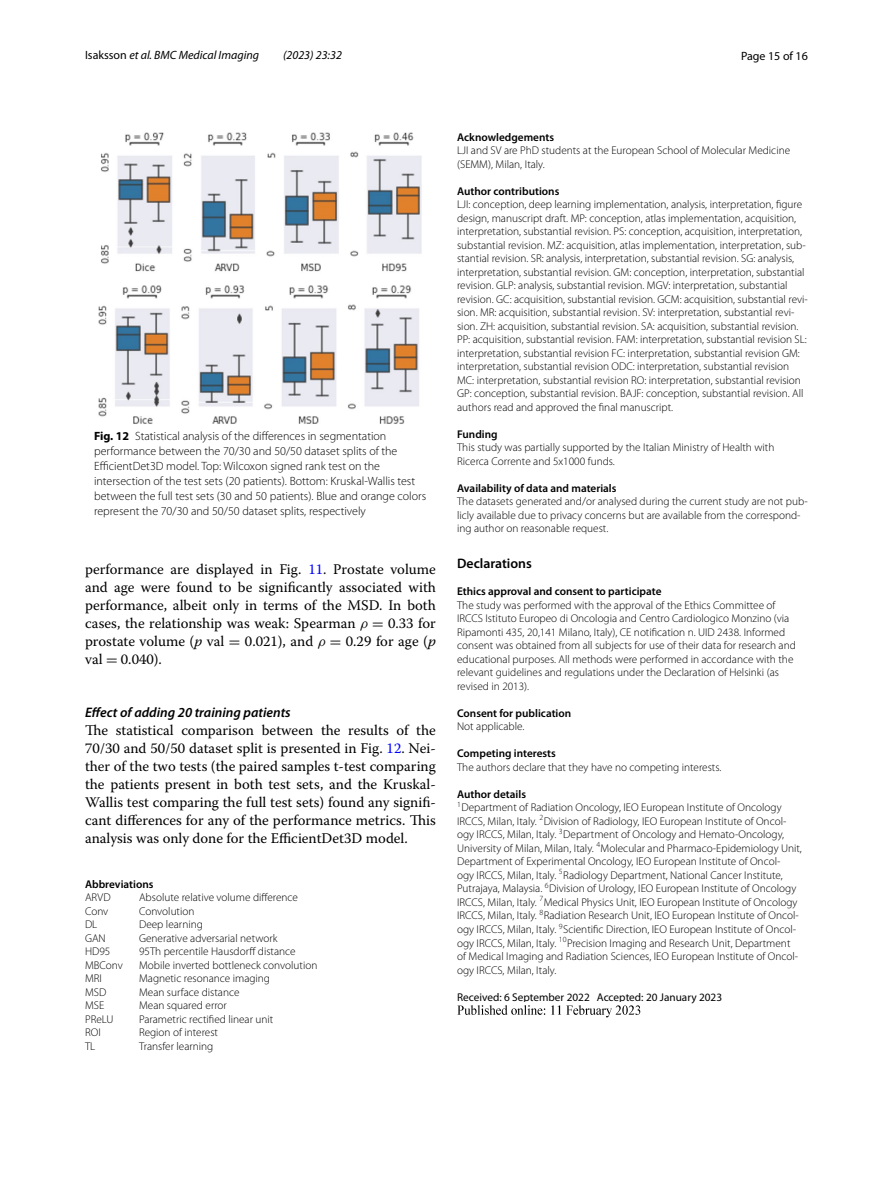
<style>
.page{position:relative;width:893px;height:1187px;background:#fff}
.page>*{position:absolute;margin:0;border:0;box-sizing:border-box;transform-origin:0 0}
.t1{font:14.7px/18px "Warnock Pro";color:#000;text-align:justify}
.t2{font:italic 600 13.8px "Myriad Pro";color:#000}
.t3{font:600 13.8px "Myriad Pro";color:#000}
.t4{font:300 12px/15px "Myriad Pro";color:#000}
.t5{font:italic 12px "Myriad Pro";color:#000}
.t6{font:12px "Myriad Pro";color:#000}
.t7{font:300 11.25px/13.5px "Myriad Pro";color:#000}
.t8{font:600 11.25px "Myriad Pro";color:#000}
.t9{font:11.25px "Myriad Pro";color:#000}
.s1{font-style:normal}
.s2{font-weight:700}
.s3{color:#00f}
.s4{font-family:"MTMI46"}
.s5{font-family:"MTSY"}
.s6{font-style:italic}
.s7{font-family:"MTMI47"}
.s8{font-weight:600}
</style>
<div class="page">
<img style="left:457px;top:1005px;width:184px;height:13px">
<img style="left:99px;top:133px;width:323px;height:291px">
<p class="t5" style="left:85px;top:48px;width:176px"><span class="s1">Isaksson</span> et al. BMC Medical Imaging</p>
<p class="t5" style="left:283px;top:48px;width:60px">(2023) 23:32</p>
<p class="t6" style="left:741px;top:48px;width:68px">Page 15 of 16</p>
<p class="t4" style="left:94px;top:429px;width:334px"><span class="s2">Fig. 12</span> Statistical analysis of the differences in segmentation performance between the 70/30 and 50/50 dataset splits of the EfficientDet3D model. Top: Wilcoxon signed rank test on the intersection of the test sets (20 patients). Bottom: Kruskal-Wallis test between the full test sets (30 and 50 patients). Blue and orange colors represent the 70/30 and 50/50 dataset splits, respectively</p>
<p class="t1" style="left:85px;top:560px;width:352px">performance are displayed in Fig. <span class="s3">11</span>. Prostate volume and age were found to be significantly associated with performance, albeit only in terms of the MSD. In both cases, the relationship was weak: Spearman <span class="s4">ρ</span> <span class="s5">=</span> 0.33 for prostate volume (<span class="s6">p</span> val <span class="s5">=</span> 0.021), and <span class="s7">ρ</span> <span class="s5">=</span> 0.29 for age (<span class="s6">p </span>val <span class="s5">=</span> 0.040).</p>
<p class="t2" style="left:85px;top:703px;width:207px">Effect of adding 20 training patients</p>
<p class="t1" style="left:85px;top:720px;width:352px">The statistical comparison between the results of the 70/30 and 50/50 dataset split is presented in Fig. <span class="s3">12</span>. Nei&shy;ther of the two tests (the paired samples t-test comparing the patients present in both test sets, and the Kruskal-Wallis test comparing the full test sets) found any signifi&shy;cant differences for any of the performance metrics. This analysis was only done for the EfficientDet3D model.</p>
<p class="t8" style="left:85px;top:876px;width:70px">Abbreviations</p>
<p class="t7" style="left:85px;top:890px;width:27px">ARVD</p>
<p class="t7" style="left:139px;top:890px;width:161px">Absolute relative volume difference</p>
<p class="t7" style="left:85px;top:904px;width:25px">Conv</p>
<p class="t7" style="left:139px;top:904px;width:57px">Convolution</p>
<p class="t7" style="left:85px;top:917px;width:14px">DL</p>
<p class="t7" style="left:139px;top:917px;width:65px">Deep learning</p>
<p class="t7" style="left:85px;top:931px;width:22px">GAN</p>
<p class="t7" style="left:139px;top:931px;width:140px">Generative adversarial network</p>
<p class="t7" style="left:85px;top:944px;width:27px">HD95</p>
<p class="t7" style="left:139px;top:944px;width:158px">95Th percentile Hausdorff distance</p>
<p class="t7" style="left:85px;top:958px;width:39px">MBConv</p>
<p class="t7" style="left:139px;top:958px;width:180px">Mobile inverted bottleneck convolution</p>
<p class="t7" style="left:85px;top:971px;width:18px">MRI</p>
<p class="t7" style="left:139px;top:971px;width:132px">Magnetic resonance imaging</p>
<p class="t7" style="left:85px;top:985px;width:23px">MSD</p>
<p class="t7" style="left:139px;top:985px;width:102px">Mean surface distance</p>
<p class="t7" style="left:85px;top:998px;width:21px">MSE</p>
<p class="t7" style="left:139px;top:998px;width:89px">Mean squared error</p>
<p class="t7" style="left:85px;top:1012px;width:30px">PReLU</p>
<p class="t7" style="left:139px;top:1012px;width:136px">Parametric rectified linear unit</p>
<p class="t7" style="left:85px;top:1025px;width:17px">ROI</p>
<p class="t7" style="left:139px;top:1025px;width:81px">Region of interest</p>
<p class="t7" style="left:85px;top:1039px;width:12px">TL</p>
<p class="t7" style="left:139px;top:1039px;width:76px">Transfer learning</p>
<p class="t8" style="left:457px;top:130px;width:98px">Acknowledgements</p>
<p class="t7" style="left:457px;top:144px;width:335px">LJI and SV are PhD students at the European School of Molecular Medicine (SEMM), Milan, Italy.</p>
<p class="t8" style="left:457px;top:184px;width:104px">Author contributions</p>
<p class="t7" style="left:457px;top:198px;width:352px">LJI: conception, deep learning implementation, analysis, interpretation, figure design, manuscript draft. MP: conception, atlas implementation, acquisition, interpretation, substantial revision. PS: conception, acquisition, interpretation, substantial revision. MZ: acquisition, atlas implementation, interpretation, sub‑ stantial revision. SR: analysis, interpretation, substantial revision. SG: analysis, interpretation, substantial revision. GM: conception, interpretation, substantial revision. GLP: analysis, substantial revision. MGV: interpretation, substantial revision. GC: acquisition, substantial revision. GCM: acquisition, substantial revi‑ sion. MR: acquisition, substantial revision. SV: interpretation, substantial revi‑ sion. ZH: acquisition, substantial revision. SA: acquisition, substantial revision.<br>PP: acquisition, substantial revision. FAM: interpretation, substantial revision SL: interpretation, substantial revision FC: interpretation, substantial revision GM: interpretation, substantial revision ODC: interpretation, substantial revision MC: interpretation, substantial revision RO: interpretation, substantial revision GP: conception, substantial revision. BAJF: conception, substantial revision. All authors read and approved the final manuscript.</p>
<p class="t8" style="left:457px;top:427px;width:42px">Funding</p>
<p class="t7" style="left:457px;top:441px;width:319px">This study was partially supported by the Italian Ministry of Health with<br>Ricerca Corrente and 5x1000 funds.</p>
<p class="t8" style="left:457px;top:481px;width:161px">Availability of data and materials</p>
<p class="t7" style="left:457px;top:495px;width:352px">The datasets generated and/or analysed during the current study are not pub‑ licly available due to privacy concerns but are available from the correspond‑ ing author on reasonable request.</p>
<p class="t3" style="left:457px;top:555px;width:76px">Declarations</p>
<p class="t8" style="left:457px;top:584px;width:206px">Ethics approval and consent to participate</p>
<p class="t7" style="left:457px;top:598px;width:340px">The study was performed with the approval of the Ethics Committee of IRCCS Istituto Europeo di Oncologia and Centro Cardiologico Monzino (via Ripamonti 435, 20,141 Milano, Italy), CE notification n. UID 2438. Informed consent was obtained from all subjects for use of their data for research and educational purposes. All methods were performed in accordance with the relevant guidelines and regulations under the Declaration of Helsinki (as revised in 2013).</p>
<p class="t8" style="left:457px;top:706px;width:116px">Consent for publication</p>
<p class="t7" style="left:457px;top:720px;width:69px">Not applicable.</p>
<p class="t8" style="left:457px;top:746px;width:100px">Competing interests</p>
<p class="t7" style="left:457px;top:760px;width:266px">The authors declare that they have no competing interests.</p>
<p class="t7" style="left:457px;top:787px;width:346px"><span class="s8">Author details<br></span><sup>1</sup>Department of Radiation Oncology, IEO European Institute of Oncology IRCCS, Milan, Italy. <sup>2</sup>Division of Radiology, IEO European Institute of Oncol‑ ogy IRCCS, Milan, Italy. <sup>3</sup>Department of Oncology and Hemato‑Oncology, University of Milan, Milan, Italy. <sup>4</sup>Molecular and Pharmaco‑Epidemiology Unit, Department of Experimental Oncology, IEO European Institute of Oncol‑<br>ogy IRCCS, Milan, Italy. <sup>5</sup>Radiology Department, National Cancer Institute, Putrajaya, Malaysia. <sup>6</sup>Division of Urology, IEO European Institute of Oncology IRCCS, Milan, Italy. <sup>7</sup>Medical Physics Unit, IEO European Institute of Oncology IRCCS, Milan, Italy. <sup>8</sup>Radiation Research Unit, IEO European Institute of Oncol‑ ogy IRCCS, Milan, Italy. <sup>9</sup>Scientific Direction, IEO European Institute of Oncol‑ ogy IRCCS, Milan, Italy. <sup>10</sup>Precision Imaging and Research Unit, Department of Medical Imaging and Radiation Sciences, IEO European Institute of Oncol‑ ogy IRCCS, Milan, Italy.</p>
<p class="t9" style="left:457px;top:989px;width:266px">Received: 6 September 2022 Accepted: 20 January 2023</p>
</div>
